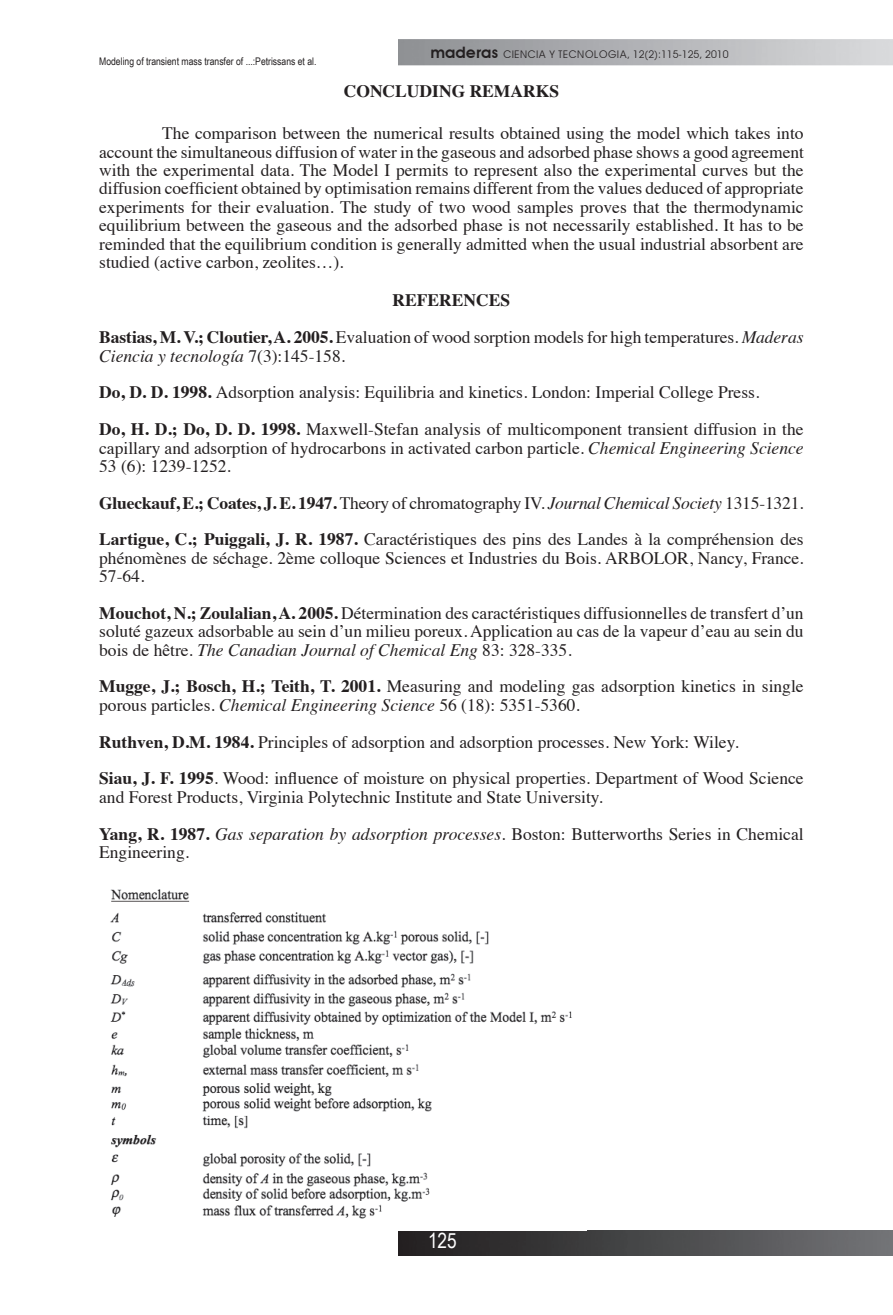
<style>
.page{position:relative;width:893px;height:1315px;background:#fff}
.page>*{position:absolute;margin:0;border:0;box-sizing:border-box;transform-origin:0 0}
.t1{font:21px "Arial Narrow";color:#fff}
.t2{font:17.5px/18.4px "Times";color:#231f20}
.t3{font:700 17.5px "Times";color:#231f20}
.t4{font:10.5px "Arial Narrow";color:#231f20}
.t5{font:10.5px "Avant Garde";color:#231f20}
.s1{font-weight:600;font-size:15.75px}
.s2{font-weight:700}
.s3{font-style:italic}
</style>
<div class="page">
<img style="left:398px;top:1230px;width:495px;height:25px">
<img style="left:110px;top:889px;width:462px;height:330px">
<p class="t4" style="left:99px;top:53px;width:219px">Modeling of transient mass transfer of ...:Petrissans et al.</p>
<p class="t5" style="left:430px;top:48px;width:300px"><span class="s1">maderas</span> CIENCIA Y TECNOLOGIA, 12(2):115-125, 2010</p>
<p class="t3" style="left:344px;top:75px;width:217px">CONCLUDING REMARKS</p>
<p class="t2" style="left:99px;top:123px;width:706px;text-align:justify;text-indent:63px">The comparison between the numerical results obtained using the model which takes into account the simultaneous diffusion of water in the gaseous and adsorbed phase shows a good agreement with the experimental data. The Model I permits to represent also the experimental curves but the diffusion coefficient obtained by optimisation remains different from the values deduced of appropriate experiments for their evaluation. The study of two wood samples proves that the thermodynamic equilibrium between the gaseous and the adsorbed phase is not necessarily established. It has to be reminded that the equilibrium condition is generally admitted when the usual industrial absorbent are studied (active carbon, zeolites…).</p>
<p class="t2" style="left:99px;top:279px;width:706px;line-height:37.6px;text-align:center"><span class="s2">REFERENCES<br>Bastias, M. V.; Cloutier, A. 2005.</span> Evaluation of wood sorption models for high temperatures. <span class="s3">Maderas</span></p>
<p class="t2" style="left:99px;top:336px;width:706px;line-height:36.8px"><span class="s3">Ciencia y tecnología</span> 7(3):145-158.<br><span class="s2">Do, D. D. 1998.</span> Adsorption analysis: Equilibria and kinetics. London: Imperial College Press.<br><span class="s2">Do, H. D.; Do, D. D. 1998.</span> Maxwell-Stefan analysis of multicomponent transient diffusion in the</p>
<p class="t2" style="left:99px;top:437px;width:706px">capillary and adsorption of hydrocarbons in activated carbon particle. <span class="s3">Chemical Engineering Science<br></span>53 (6): 1239-1252.</p>
<p class="t2" style="left:99px;top:483px;width:706px;line-height:36.8px"><span class="s2">Glueckauf, E.; Coates, J. E. 1947.</span> Theory of chromatography IV. <span class="s3">Journal Chemical Society</span> 1315-1321.<br><span class="s2">Lartigue, C.; Puiggali, J. R. 1987.</span> Caractéristiques des pins des Landes à la compréhension des</p>
<p class="t2" style="left:99px;top:547px;width:706px">phénomènes de séchage. 2ème colloque Sciences et Industries du Bois. ARBOLOR, Nancy, France.<br>57-64.</p>
<p class="t2" style="left:99px;top:602px;width:706px;text-align:justify"><span class="s2">Mouchot, N.; Zoulalian, A. 2005.</span> Détermination des caractéristiques diffusionnelles de transfert d’un soluté gazeux adsorbable au sein d’un milieu poreux. Application au cas de la vapeur d’eau au sein du bois de hêtre. <span class="s3">The Canadian Journal of Chemical Eng</span> 83: 328-335.</p>
<p class="t2" style="left:99px;top:676px;width:706px"><span class="s2">Mugge, J.; Bosch, H.; Teith, T. 2001.</span> Measuring and modeling gas adsorption kinetics in single porous particles. <span class="s3">Chemical Engineering Science</span> 56 (18): 5351-5360.</p>
<p class="t2" style="left:99px;top:722px;width:706px;line-height:36.8px"><span class="s2">Ruthven, D.M. 1984.</span> Principles of adsorption and adsorption processes. New York: Wiley.<br><span class="s2">Siau, J. F. 1995</span>. Wood: influence of moisture on physical properties. Department of Wood Science</p>
<p class="t2" style="left:99px;top:777px;width:706px;line-height:36.8px">and Forest Products, Virginia Polytechnic Institute and State University.<br><span class="s2">Yang, R. 1987.</span> <span class="s3">Gas separation by adsorption processes</span>. Boston: Butterworths Series in Chemical</p>
<p class="t2" style="left:99px;top:841px;width:91px">Engineering.</p>
<p class="t1" style="left:428px;top:1225px;width:30px">125</p>
</div>
